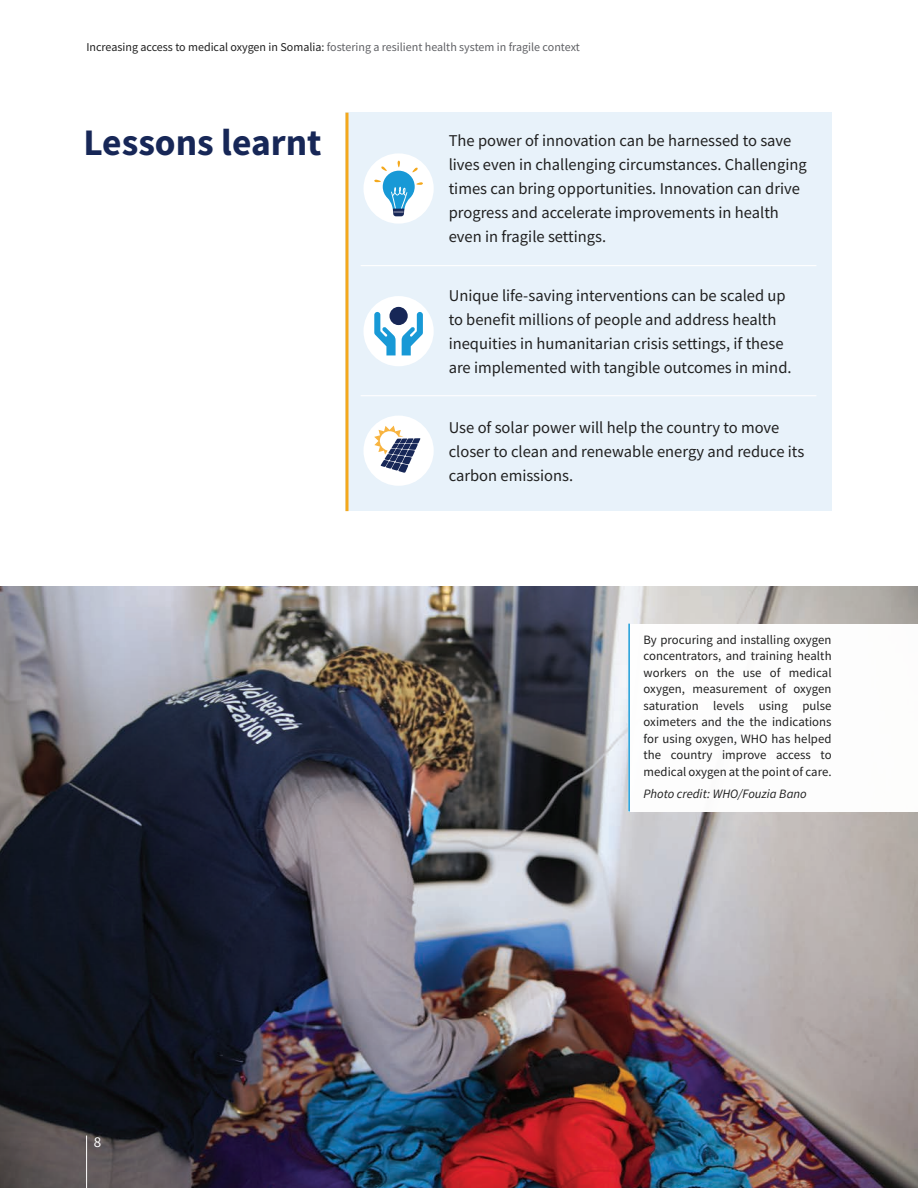
<style>
.page{position:relative;width:918px;height:1188px;background:#fff}
.page>*{position:absolute;margin:0;border:0;box-sizing:border-box;transform-origin:0 0}
.t1{font:700 37.5px "Source Sans Pro";color:#172757}
.t2{font:16.5px/24px "Source Sans Pro";color:#202020}
.t3{font:15px "Source Sans Pro";color:#fff}
.t4{font:12.75px/16.5px "Source Sans Pro";letter-spacing:.005em;color:#202020;text-align:justify}
.t5{font:italic 12.75px "Source Sans Pro";color:#202020}
.t6{font:12px "Source Sans Pro";color:#606165}
.s1{color:#202020}
</style>
<div class="page">
<div style="left:346px;top:113px;width:486px;height:398px;background:#e8f2fa"></div>
<div style="left:364px;top:416px;width:70px;height:70px;background:#fff;border-radius:50%"></div>
<hr style="left:346px;top:113px;width:3px;height:398px;background:#f4a81c">
<div style="left:364px;top:153px;width:70px;height:71px;background:#fff;border-radius:50%"></div>
<svg style="left:374px;top:161px;width:49px;height:55px"></svg>
<svg style="left:374px;top:426px;width:47px;height:47px"></svg>
<hr style="left:361px;top:265px;width:455px;height:1px;background:#fff">
<hr style="left:361px;top:395px;width:455px;height:1px;background:#fff">
<img style="left:0;top:586px;width:918px;height:602px">
<hr style="left:86px;top:1136px;width:1px;height:52px;background:#fff">
<div style="left:629px;top:624px;width:289px;height:188px;background:#fff"></div>
<hr style="left:628px;top:624px;width:2px;height:188px;background:#1899d6">
<div style="left:364px;top:296px;width:70px;height:70px;background:#fff;border-radius:50%"></div>
<svg style="left:402px;top:312px;width:21px;height:43px"></svg>
<svg style="left:374px;top:312px;width:22px;height:43px"></svg>
<div style="left:389px;top:307px;width:19px;height:18px;background:#172757;border-radius:50%"></div>
<p class="t6" style="left:86px;top:39px;width:495px"><span class="s1">Increasing access to medical oxygen in Somalia:</span> fostering a resilient health system in fragile context</p>
<h1 class="t1" style="left:83px;top:117px;width:240px">Lessons learnt</h1>
<p class="t2" style="left:449px;top:129px;width:360px">The power of innovation can be harnessed to save lives even in challenging circumstances. Challenging times can bring opportunities. Innovation can drive progress and accelerate improvements in health even in fragile settings.</p>
<p class="t2" style="left:449px;top:283px;width:344px">Unique life-saving interventions can be scaled up to benefit millions of people and address health inequities in humanitarian crisis settings, if these are implemented with tangible outcomes in mind.</p>
<p class="t2" style="left:449px;top:415px;width:357px">Use of solar power will help the country to move closer to clean and renewable energy and reduce its carbon emissions.</p>
<p class="t3" style="left:94px;top:1132px;width:9px">8</p>
<p class="t4" style="left:644px;top:631px;width:190px">By procuring and installing oxygen concentrators, and training health workers on the use of medical oxygen, measurement of oxygen saturation levels using pulse oximeters and the the indications for using oxygen, WHO has helped the country improve access to medical oxygen at the point of care.</p>
<p class="t5" style="left:644px;top:785px;width:165px">Photo credit: WHO/Fouzia Bano</p>
</div>
